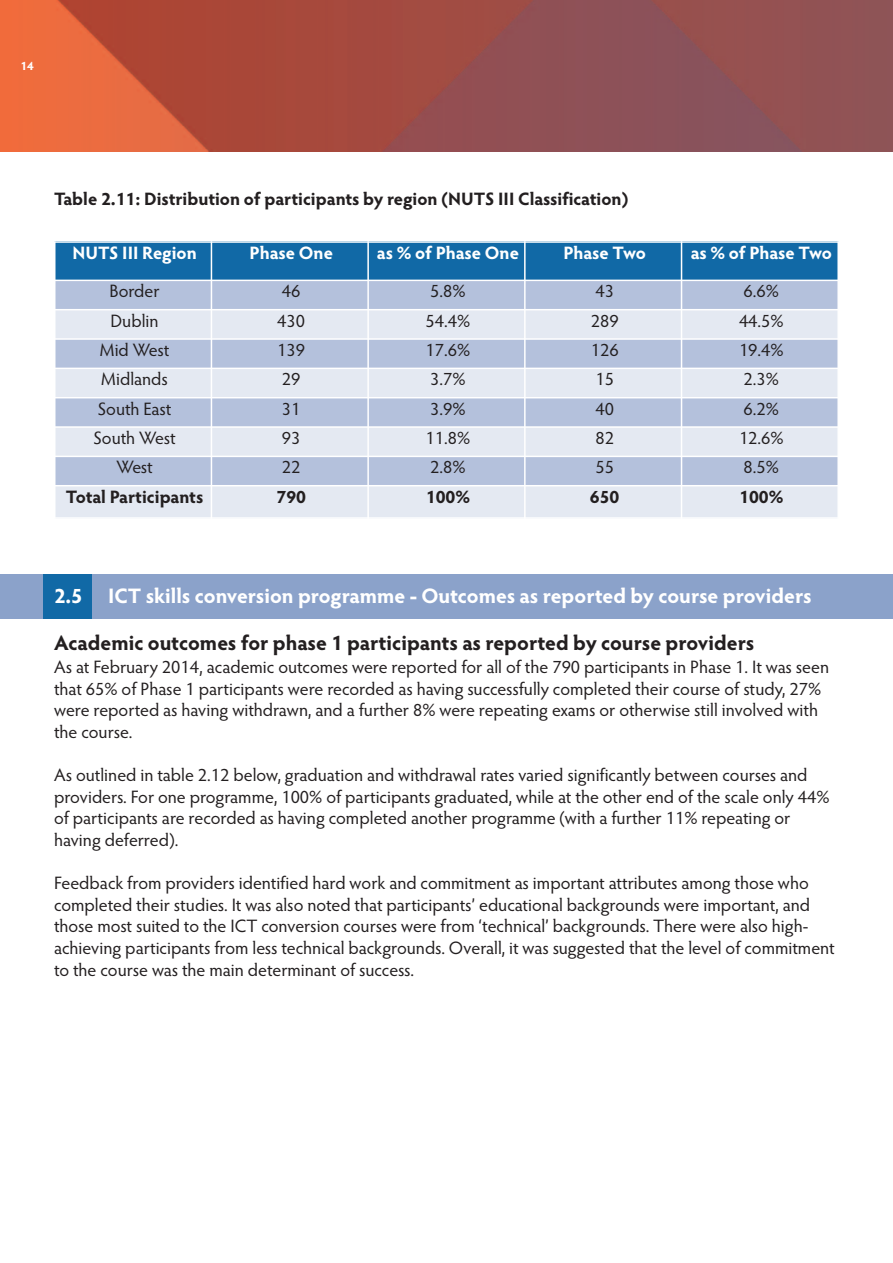
<style>
.page{position:relative;width:893px;height:1263px;background:#fff}
.page>*{position:absolute;margin:0;border:0;box-sizing:border-box;transform-origin:0 0}
.t1{font:700 21px "Hypatia Sans Pro";color:#fff}
.t2{font:700 21px "Hypatia Sans Pro";color:#231f20}
.t3{font:18px/21.6px "Hypatia Sans Pro";color:#231f20}
.t4{font:700 18px "Hypatia Sans Pro";color:#231f20}
.t5{font:700 18px "Hypatia Sans Pro";letter-spacing:-.005em;color:#fff}
.t6{font:700 12px "Hypatia Sans Pro";color:#fff}
</style>
<div class="page">
<div style="left:0;top:574px;width:893px;height:45px;background:#8ba2ca"></div>
<div style="left:43px;top:574px;width:49px;height:45px;background:#1169a6"></div>
<img style="left:0;top:0;width:893px;height:152px">
<div style="left:54px;top:241px;width:157px;height:39px;background:#1169a6"></div>
<div style="left:211px;top:241px;width:157px;height:39px;background:#1169a6"></div>
<div style="left:368px;top:241px;width:157px;height:39px;background:#1169a6"></div>
<div style="left:525px;top:241px;width:156px;height:39px;background:#1169a6"></div>
<div style="left:681px;top:241px;width:158px;height:39px;background:#1169a6"></div>
<div style="left:54px;top:280px;width:157px;height:30px;background:#b4c1dc"></div>
<div style="left:211px;top:280px;width:157px;height:30px;background:#b4c1dc"></div>
<div style="left:368px;top:280px;width:157px;height:30px;background:#b4c1dc"></div>
<div style="left:525px;top:280px;width:156px;height:30px;background:#b4c1dc"></div>
<div style="left:681px;top:280px;width:158px;height:30px;background:#b4c1dc"></div>
<div style="left:54px;top:310px;width:157px;height:29px;background:#e4e9f2"></div>
<div style="left:211px;top:310px;width:157px;height:29px;background:#e4e9f2"></div>
<div style="left:368px;top:310px;width:157px;height:29px;background:#e4e9f2"></div>
<div style="left:525px;top:310px;width:156px;height:29px;background:#e4e9f2"></div>
<div style="left:681px;top:310px;width:158px;height:29px;background:#e4e9f2"></div>
<div style="left:54px;top:339px;width:157px;height:29px;background:#b4c1dc"></div>
<div style="left:211px;top:339px;width:157px;height:29px;background:#b4c1dc"></div>
<div style="left:368px;top:339px;width:157px;height:29px;background:#b4c1dc"></div>
<div style="left:525px;top:339px;width:156px;height:29px;background:#b4c1dc"></div>
<div style="left:681px;top:339px;width:158px;height:29px;background:#b4c1dc"></div>
<div style="left:54px;top:368px;width:157px;height:30px;background:#e4e9f2"></div>
<div style="left:211px;top:368px;width:157px;height:30px;background:#e4e9f2"></div>
<div style="left:368px;top:368px;width:157px;height:30px;background:#e4e9f2"></div>
<div style="left:525px;top:368px;width:156px;height:30px;background:#e4e9f2"></div>
<div style="left:681px;top:368px;width:158px;height:30px;background:#e4e9f2"></div>
<div style="left:54px;top:398px;width:157px;height:29px;background:#b4c1dc"></div>
<div style="left:211px;top:398px;width:157px;height:29px;background:#b4c1dc"></div>
<div style="left:368px;top:398px;width:157px;height:29px;background:#b4c1dc"></div>
<div style="left:525px;top:398px;width:156px;height:29px;background:#b4c1dc"></div>
<div style="left:681px;top:398px;width:158px;height:29px;background:#b4c1dc"></div>
<div style="left:54px;top:427px;width:157px;height:29px;background:#e4e9f2"></div>
<div style="left:211px;top:427px;width:157px;height:29px;background:#e4e9f2"></div>
<div style="left:368px;top:427px;width:157px;height:29px;background:#e4e9f2"></div>
<div style="left:525px;top:427px;width:156px;height:29px;background:#e4e9f2"></div>
<div style="left:681px;top:427px;width:158px;height:29px;background:#e4e9f2"></div>
<div style="left:54px;top:456px;width:157px;height:30px;background:#b4c1dc"></div>
<div style="left:211px;top:456px;width:157px;height:30px;background:#b4c1dc"></div>
<div style="left:368px;top:456px;width:157px;height:30px;background:#b4c1dc"></div>
<div style="left:525px;top:456px;width:156px;height:30px;background:#b4c1dc"></div>
<div style="left:681px;top:456px;width:158px;height:30px;background:#b4c1dc"></div>
<div style="left:54px;top:486px;width:157px;height:33px;background:#e4e9f2"></div>
<div style="left:211px;top:486px;width:157px;height:33px;background:#e4e9f2"></div>
<div style="left:368px;top:486px;width:157px;height:33px;background:#e4e9f2"></div>
<div style="left:525px;top:486px;width:156px;height:33px;background:#e4e9f2"></div>
<div style="left:681px;top:486px;width:158px;height:33px;background:#e4e9f2"></div>
<hr style="left:54px;top:241px;width:2px;height:278px;background:#fff">
<hr style="left:211px;top:241px;width:1px;height:278px;background:#fff">
<hr style="left:367px;top:241px;width:2px;height:278px;background:#fff">
<hr style="left:524px;top:241px;width:2px;height:278px;background:#fff">
<hr style="left:681px;top:241px;width:1px;height:278px;background:#fff">
<hr style="left:837px;top:241px;width:2px;height:278px;background:#fff">
<hr style="left:54px;top:241px;width:785px;height:2px;background:#fff">
<hr style="left:54px;top:280px;width:785px;height:1px;background:#fff">
<hr style="left:54px;top:309px;width:785px;height:1px;background:#fff">
<hr style="left:54px;top:338px;width:785px;height:2px;background:#fff">
<hr style="left:54px;top:368px;width:785px;height:1px;background:#fff">
<hr style="left:54px;top:397px;width:785px;height:1px;background:#fff">
<hr style="left:54px;top:426px;width:785px;height:2px;background:#fff">
<hr style="left:54px;top:456px;width:785px;height:1px;background:#fff">
<hr style="left:54px;top:485px;width:785px;height:1px;background:#fff">
<hr style="left:54px;top:517px;width:785px;height:2px;background:#fff">
<p class="t6" style="left:21px;top:61px;width:15px">14</p>
<p class="t4" style="left:54px;top:192px;width:576px">Table 2.11: Distribution of participants by region (NUTS III Classification)</p>
<p class="t5" style="left:72px;top:246px;width:126px">NUTS III Region</p>
<p class="t5" style="left:250px;top:246px;width:85px">Phase One</p>
<p class="t5" style="left:377px;top:246px;width:144px">as % of Phase One</p>
<p class="t5" style="left:563px;top:246px;width:84px">Phase Two</p>
<p class="t5" style="left:691px;top:246px;width:143px">as % of Phase Two</p>
<p class="t3" style="left:110px;top:282px;width:52px">Border</p>
<p class="t3" style="left:282px;top:282px;width:20px">46</p>
<p class="t3" style="left:430px;top:282px;width:37px">5.8%</p>
<p class="t3" style="left:595px;top:282px;width:20px">43</p>
<p class="t3" style="left:744px;top:282px;width:37px">6.6%</p>
<p class="t3" style="left:111px;top:311px;width:50px">Dublin</p>
<p class="t3" style="left:277px;top:311px;width:29px">430</p>
<p class="t3" style="left:426px;top:311px;width:46px">54.4%</p>
<p class="t3" style="left:591px;top:311px;width:29px">289</p>
<p class="t3" style="left:739px;top:311px;width:46px">44.5%</p>
<p class="t3" style="left:100px;top:341px;width:71px">Mid West</p>
<p class="t3" style="left:277px;top:341px;width:29px">139</p>
<p class="t3" style="left:426px;top:341px;width:46px">17.6%</p>
<p class="t3" style="left:591px;top:341px;width:29px">126</p>
<p class="t3" style="left:739px;top:341px;width:46px">19.4%</p>
<p class="t3" style="left:101px;top:370px;width:68px">Midlands</p>
<p class="t3" style="left:282px;top:370px;width:20px">29</p>
<p class="t3" style="left:430px;top:370px;width:37px">3.7%</p>
<p class="t3" style="left:595px;top:370px;width:20px">15</p>
<p class="t3" style="left:744px;top:370px;width:37px">2.3%</p>
<p class="t3" style="left:98px;top:399px;width:75px">South East</p>
<p class="t3" style="left:282px;top:399px;width:20px">31</p>
<p class="t3" style="left:430px;top:399px;width:37px">3.9%</p>
<p class="t3" style="left:595px;top:399px;width:20px">40</p>
<p class="t3" style="left:744px;top:399px;width:37px">6.2%</p>
<p class="t3" style="left:93px;top:429px;width:84px">South West</p>
<p class="t3" style="left:282px;top:429px;width:20px">93</p>
<p class="t3" style="left:426px;top:429px;width:46px">11.8%</p>
<p class="t3" style="left:595px;top:429px;width:20px">82</p>
<p class="t3" style="left:739px;top:429px;width:46px">12.6%</p>
<p class="t3" style="left:116px;top:458px;width:38px">West</p>
<p class="t3" style="left:282px;top:458px;width:20px">22</p>
<p class="t3" style="left:430px;top:458px;width:37px">2.8%</p>
<p class="t3" style="left:595px;top:458px;width:20px">55</p>
<p class="t3" style="left:744px;top:458px;width:37px">8.5%</p>
<p class="t4" style="left:66px;top:489px;width:139px">Total Participants</p>
<p class="t4" style="left:276px;top:489px;width:31px">790</p>
<p class="t4" style="left:426px;top:489px;width:46px">100%</p>
<p class="t4" style="left:590px;top:489px;width:31px">650</p>
<p class="t4" style="left:739px;top:489px;width:46px">100%</p>
<p class="t1" style="left:54px;top:588px;width:759px">2.5 ICT skills conversion programme - Outcomes as reported by course providers</p>
<p class="t2" style="left:54px;top:635px;width:702px">Academic outcomes for phase 1 participants as reported by course providers</p>
<p class="t3" style="left:54px;top:658px;width:777px">As at February 2014, academic outcomes were reported for all of the 790 participants in Phase 1. It was seen that 65% of Phase 1 participants were recorded as having successfully completed their course of study, 27% were reported as having withdrawn, and a further 8% were repeating exams or otherwise still involved with the course.</p>
<p class="t3" style="left:54px;top:766px;width:777px">As outlined in table 2.12 below, graduation and withdrawal rates varied significantly between courses and providers. For one programme, 100% of participants graduated, while at the other end of the scale only 44% of participants are recorded as having completed another programme (with a further 11% repeating or having deferred).</p>
<p class="t3" style="left:54px;top:874px;width:782px">Feedback from providers identified hard work and commitment as important attributes among those who completed their studies. It was also noted that participants’ educational backgrounds were important, and those most suited to the ICT conversion courses were from ‘technical’ backgrounds. There were also high&shy;achieving participants from less technical backgrounds. Overall, it was suggested that the level of commitment to the course was the main determinant of success.</p>
</div>
